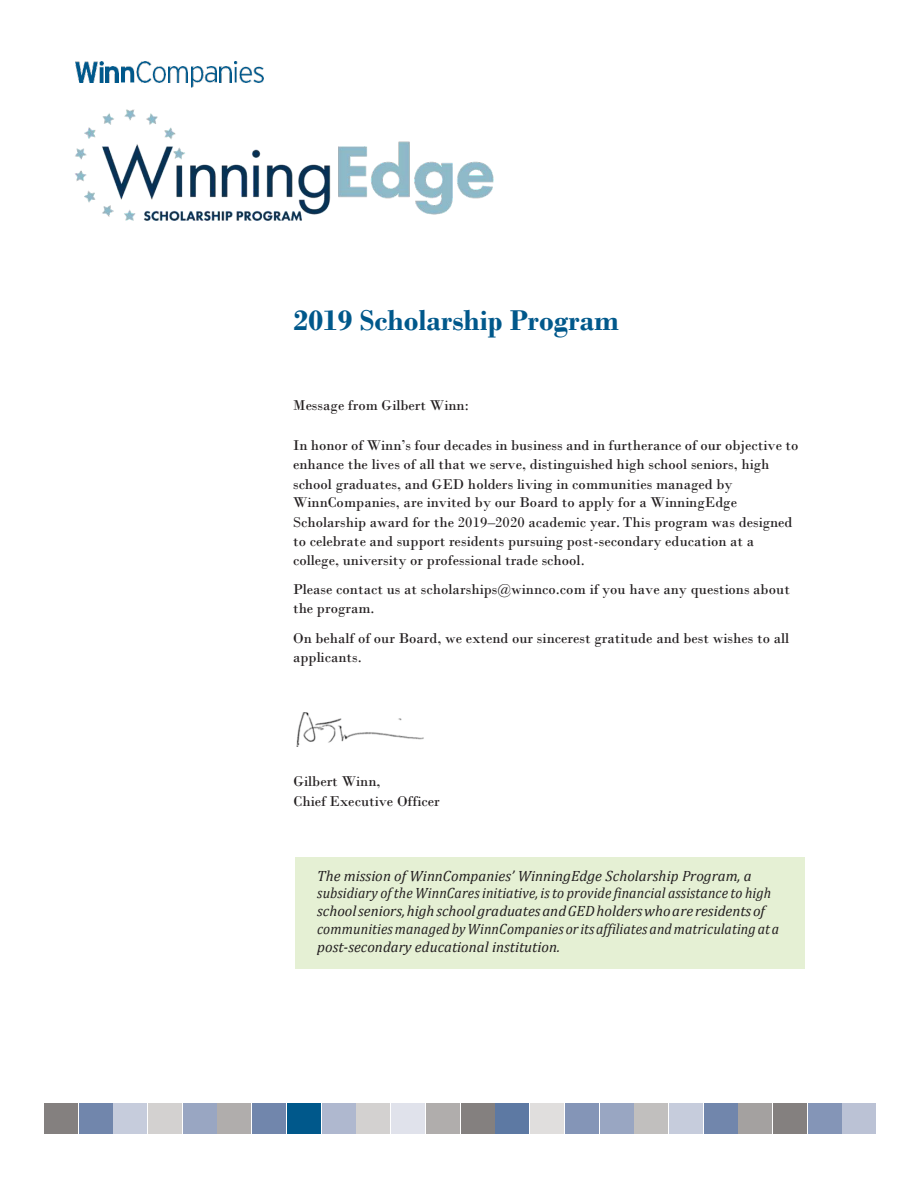
<style>
.page{position:relative;width:918px;height:1188px;background:#fff}
.page>*{position:absolute;margin:0;border:0;box-sizing:border-box;transform-origin:0 0}
.t1{font:700 30px "Bodoni";color:#00588b}
.t2{font:15px/19px "Bodoni";color:#231f20}
.t3{font:italic 15px/17.9px "Cambria";letter-spacing:.005em;color:#231f20}
</style>
<div class="page">
<div style="left:44px;top:1103px;width:34px;height:31px;background:#84807f"></div>
<div style="left:79px;top:1103px;width:34px;height:31px;background:#7186ac"></div>
<div style="left:113px;top:1103px;width:34px;height:31px;background:#c6ccdc"></div>
<div style="left:148px;top:1103px;width:34px;height:31px;background:#d3d1d0"></div>
<div style="left:183px;top:1103px;width:34px;height:31px;background:#99a6c2"></div>
<div style="left:217px;top:1103px;width:34px;height:31px;background:#b0adac"></div>
<div style="left:252px;top:1103px;width:34px;height:31px;background:#7186ac"></div>
<div style="left:287px;top:1103px;width:34px;height:31px;background:#00588b"></div>
<div style="left:322px;top:1103px;width:34px;height:31px;background:#afb8cf"></div>
<div style="left:356px;top:1103px;width:34px;height:31px;background:#d3d1d0"></div>
<div style="left:391px;top:1103px;width:34px;height:31px;background:#e0e2eb"></div>
<div style="left:426px;top:1103px;width:34px;height:31px;background:#b0adac"></div>
<div style="left:461px;top:1103px;width:34px;height:31px;background:#84807f"></div>
<div style="left:495px;top:1103px;width:34px;height:31px;background:#5d79a3"></div>
<div style="left:530px;top:1103px;width:34px;height:31px;background:#e0dedd"></div>
<div style="left:565px;top:1103px;width:34px;height:31px;background:#8495b7"></div>
<div style="left:600px;top:1103px;width:33px;height:31px;background:#99a6c2"></div>
<div style="left:634px;top:1103px;width:34px;height:31px;background:#c1bfbe"></div>
<div style="left:669px;top:1103px;width:34px;height:31px;background:#c6ccdc"></div>
<div style="left:704px;top:1103px;width:34px;height:31px;background:#7186ac"></div>
<div style="left:738px;top:1103px;width:34px;height:31px;background:#a4a1a0"></div>
<div style="left:773px;top:1103px;width:34px;height:31px;background:#84807f"></div>
<div style="left:808px;top:1103px;width:34px;height:31px;background:#8495b7"></div>
<div style="left:843px;top:1103px;width:33px;height:31px;background:#bbc2d5"></div>
<img style="left:75px;top:62px;width:29px;height:20px">
<img style="left:106px;top:67px;width:13px;height:15px">
<img style="left:121px;top:62px;width:45px;height:21px">
<img style="left:168px;top:67px;width:20px;height:15px">
<img style="left:191px;top:67px;width:25px;height:21px">
<img style="left:220px;top:67px;width:11px;height:15px">
<img style="left:234px;top:62px;width:29px;height:21px">
<img style="left:75px;top:109px;width:419px;height:112px">
<img style="left:296px;top:712px;width:128px;height:35px">
<div style="left:295px;top:857px;width:510px;height:112px;background:#e5f0d4"></div>
<p class="t1" style="left:294px;top:303px;width:327px">2019 Scholarship Program</p>
<p class="t2" style="left:293px;top:396px;width:177px">Message from Gilbert Winn:</p>
<p class="t2" style="left:293px;top:436px;width:507px">In honor of Winn’s four decades in business and in furtherance of our objective to enhance the lives of all that we serve, distinguished high school seniors, high school graduates, and GED holders living in communities managed by WinnCompanies, are invited by our Board to apply for a WinningEdge Scholarship award for the 2019–2020 academic year. This program was designed to celebrate and support residents pursuing post-secondary education at a college, university or professional trade school.</p>
<p class="t2" style="left:293px;top:580px;width:498px">Please contact us at scholarships@winnco.com if you have any questions about the program.</p>
<p class="t2" style="left:293px;top:629px;width:498px">On behalf of our Board, we extend our sincerest gratitude and best wishes to all applicants.</p>
<p class="t2" style="left:294px;top:771px;width:148px;line-height:20.4px">Gilbert Winn,<br>Chief Executive Officer</p>
<p class="t3" style="left:317px;top:866px;width:463px">The mission of WinnCompanies’ WinningEdge Scholarship Program, a subsidiary ofthe WinnCares initiative, isto provide financial assistance to high school seniors, high school graduates and GED holders who are residents of communitiesmanaged byWinnCompanies or its affiliates andmatriculating ata post-secondary educational institution.</p>
</div>
